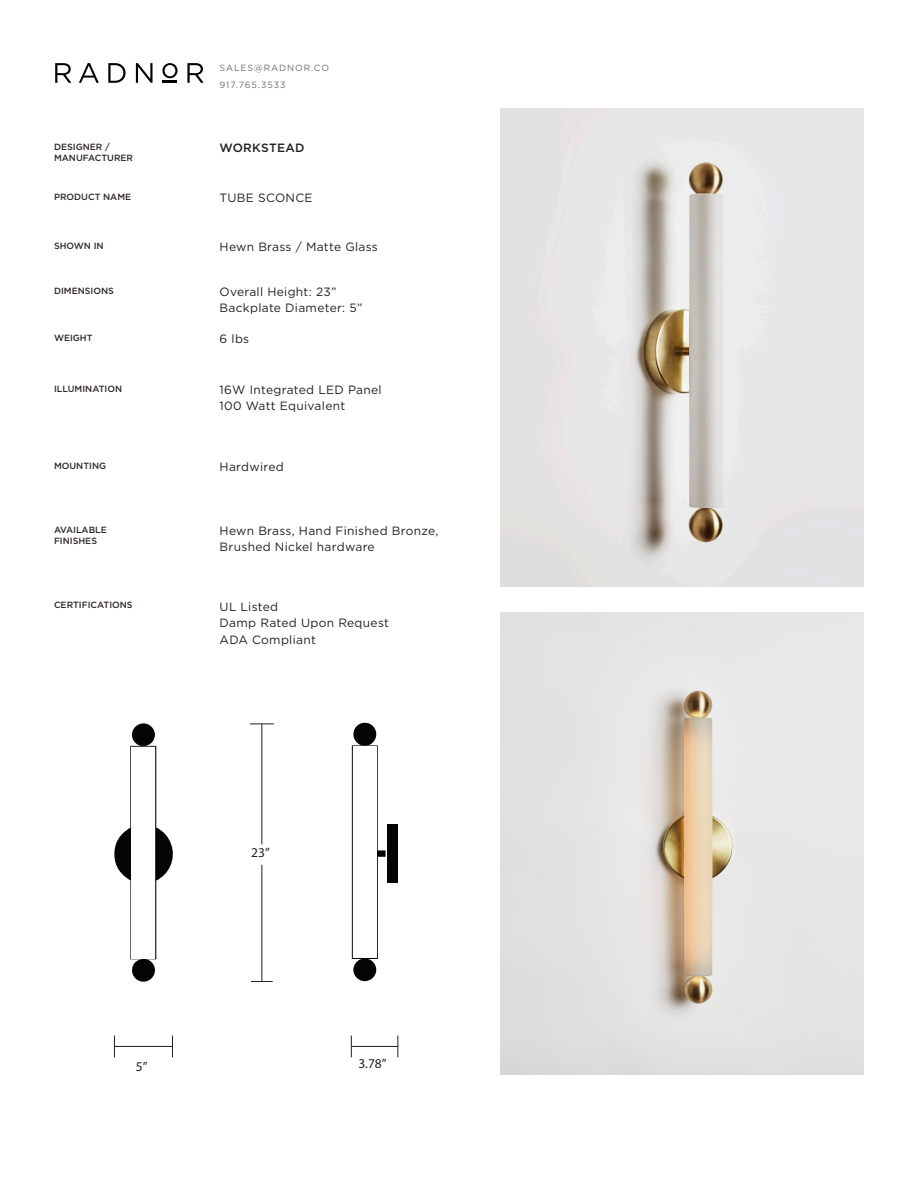
<style>
.page{position:relative;width:918px;height:1188px;background:#fff}
.page>*{position:absolute;margin:0;border:0;box-sizing:border-box;transform-origin:0 0}
.t1{font:13.5px "Franklin Gothic";color:#231f20}
.t2{font:12px/16.5px "Gotham";letter-spacing:.025em;color:#231f20}
.t3{font:500 12px "Gotham";letter-spacing:.025em;color:#231f20}
.t4{font:500 9px "Gotham";color:#2e2826}
.t5{font:9px "Gotham";letter-spacing:.1em;color:#6c6d70}
</style>
<div class="page">
<svg style="left:55px;top:63px;width:16px;height:20px"></svg>
<svg style="left:79px;top:63px;width:20px;height:20px"></svg>
<svg style="left:108px;top:63px;width:18px;height:20px"></svg>
<svg style="left:136px;top:63px;width:17px;height:20px"></svg>
<svg style="left:187px;top:63px;width:17px;height:20px"></svg>
<svg style="left:162px;top:63px;width:16px;height:20px"></svg>
<img style="left:500px;top:108px;width:364px;height:478px">
<img style="left:500px;top:612px;width:364px;height:463px">
<svg style="left:114px;top:723px;width:59px;height:259px"></svg>
<div style="left:131px;top:747px;width:24px;height:211px;background:#fff"></div>
<svg style="left:351px;top:722px;width:47px;height:260px"></svg>
<div style="left:353px;top:746px;width:24px;height:212px;background:#fff"></div>
<svg style="left:251px;top:981px;width:22px;height:1px"></svg>
<hr style="left:262px;top:865px;width:1px;height:117px;background:#231f20">
<svg style="left:250px;top:724px;width:24px;height:1px"></svg>
<hr style="left:262px;top:724px;width:1px;height:120px;background:#231f20">
<svg style="left:398px;top:1036px;width:1px;height:21px"></svg>
<hr style="left:351px;top:1046px;width:47px;height:1px;background:#231f20">
<svg style="left:351px;top:1036px;width:1px;height:21px"></svg>
<svg style="left:172px;top:1036px;width:1px;height:21px"></svg>
<hr style="left:114px;top:1046px;width:59px;height:1px;background:#231f20">
<svg style="left:114px;top:1036px;width:1px;height:21px"></svg>
<p class="t5" style="left:220px;top:62px;width:111px">SALES@RADNOR.CO</p>
<p class="t5" style="left:220px;top:80px;width:68px">917.765.3533</p>
<p class="t4" style="left:54px;top:141px;width:57px">DESIGNER /</p>
<p class="t4" style="left:54px;top:151px;width:81px">MANUFACTURER</p>
<p class="t4" style="left:54px;top:190px;width:79px">PRODUCT NAME</p>
<p class="t3" style="left:220px;top:140px;width:86px">WORKSTEAD</p>
<p class="t2" style="left:220px;top:189px;width:95px">TUBE SCONCE</p>
<p class="t4" style="left:54px;top:240px;width:51px">SHOWN IN</p>
<p class="t2" style="left:220px;top:239px;width:160px">Hewn Brass / Matte Glass</p>
<p class="t4" style="left:54px;top:285px;width:61px">DIMENSIONS</p>
<p class="t2" style="left:220px;top:283px;width:118px">Overall Height: 23”</p>
<p class="t2" style="left:220px;top:300px;width:144px">Backplate Diameter: 5”</p>
<p class="t4" style="left:54px;top:332px;width:40px">WEIGHT</p>
<p class="t2" style="left:220px;top:331px;width:31px">6 lbs</p>
<p class="t4" style="left:54px;top:382px;width:70px">ILLUMINATION</p>
<p class="t2" style="left:220px;top:381px;width:164px">16W Integrated LED Panel</p>
<p class="t2" style="left:220px;top:397px;width:127px">100 Watt Equivalent</p>
<p class="t4" style="left:54px;top:460px;width:54px">MOUNTING</p>
<p class="t2" style="left:220px;top:458px;width:66px">Hardwired</p>
<p class="t4" style="left:54px;top:524px;width:54px">AVAILABLE</p>
<p class="t4" style="left:54px;top:535px;width:45px">FINISHES</p>
<p class="t2" style="left:220px;top:522px;width:220px">Hewn Brass, Hand Finished Bronze,<br>Brushed Nickel hardware</p>
<p class="t4" style="left:54px;top:599px;width:80px">CERTIFICATIONS</p>
<p class="t2" style="left:220px;top:598px;width:60px">UL Listed</p>
<p class="t2" style="left:220px;top:614px;width:171px">Damp Rated Upon Request</p>
<p class="t2" style="left:220px;top:631px;width:98px">ADA Compliant</p>
<p class="t1" style="left:251px;top:844px;width:20px">23”</p>
<p class="t1" style="left:136px;top:1058px;width:13px">5”</p>
<p class="t1" style="left:358px;top:1055px;width:30px">3.78”</p>
</div>
